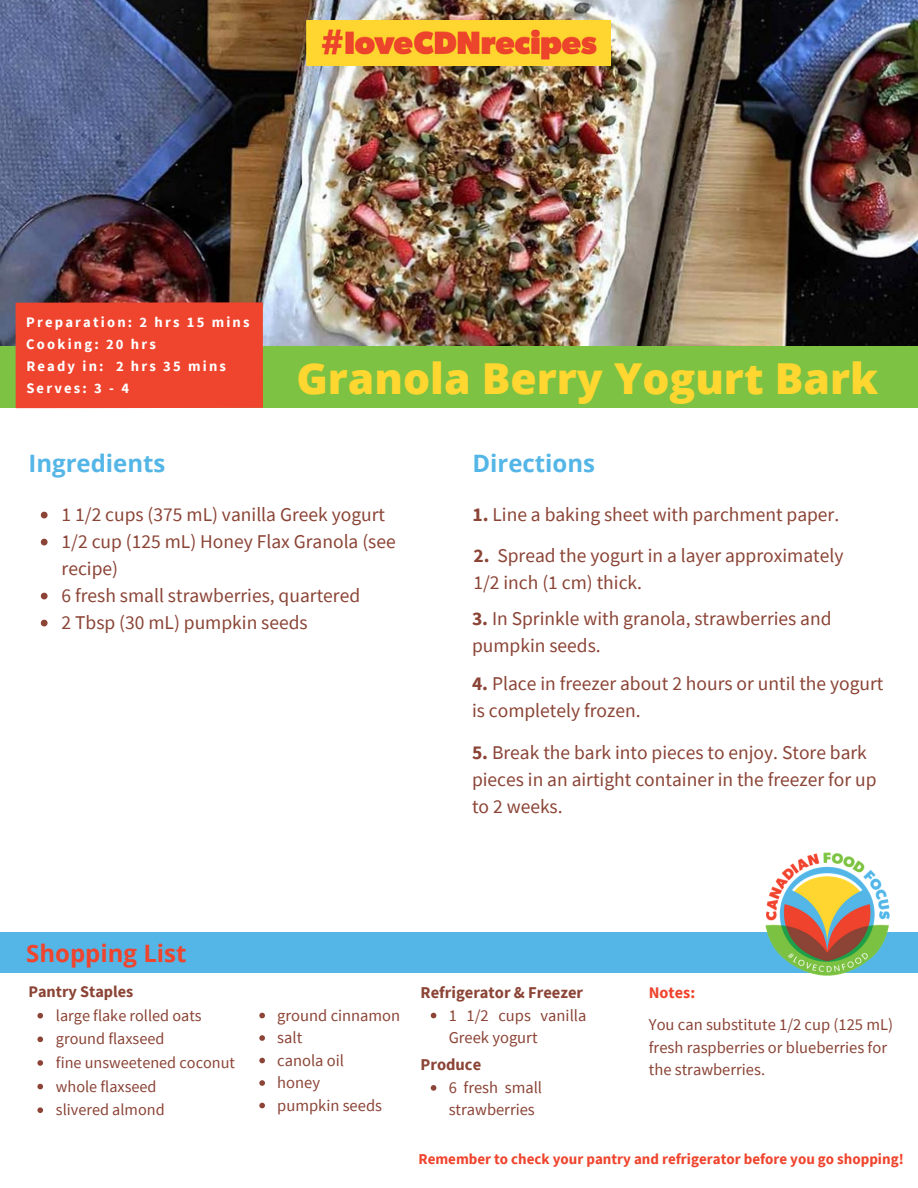
<style>
.page{position:relative;width:918px;height:1188px;background:#fff}
.page>*{position:absolute;margin:0;border:0;box-sizing:border-box;transform-origin:0 0}
.t1{font:800 42.6px "Open Sans";color:#ffd730}
.t2{font:700 24px "Open Sans";color:#54b6e7}
.t3{font:700 24px "Open Sans";color:#ef442d}
.t4{font:19.5px/27px "Source Sans Pro";color:#8b4436}
.t5{font:16.5px/22.5px "Source Sans Pro";color:#8b4436}
.t6{font:700 16.5px "Source Sans Pro";color:#8b4436}
.t7{font:16.2px "Source Sans Pro";color:#8b4436}
.t8{font:700 16.2px "Source Sans Pro";color:#8b4436}
.t9{font:700 16.2px "Source Sans Pro";color:#ef442d}
.t10{font:700 15px "Source Sans Pro";color:#ef442d}
.t11{font:700 14.55px "Source Sans Pro";letter-spacing:.15em;color:#fff}
.s1{font-weight:700}
</style>
<div class="page">
<img style="left:1px;top:0;width:917px;height:346px">
<img style="left:307px;top:20px;width:304px;height:46px">
<div style="left:0;top:346px;width:918px;height:62px;background:#7dc242"></div>
<div style="left:16px;top:302px;width:247px;height:106px;background:#ef442d"></div>
<div style="left:0;top:932px;width:918px;height:41px;background:#54b6e7"></div>
<img style="left:765px;top:852px;width:125px;height:124px">
<svg style="left:41px;top:512px;width:7px;height:6px"></svg>
<svg style="left:41px;top:539px;width:7px;height:6px"></svg>
<svg style="left:41px;top:593px;width:7px;height:6px"></svg>
<svg style="left:41px;top:620px;width:7px;height:6px"></svg>
<svg style="left:37px;top:1013px;width:6px;height:6px"></svg>
<svg style="left:37px;top:1037px;width:6px;height:5px"></svg>
<svg style="left:37px;top:1060px;width:6px;height:6px"></svg>
<svg style="left:37px;top:1084px;width:6px;height:5px"></svg>
<svg style="left:37px;top:1107px;width:6px;height:6px"></svg>
<svg style="left:259px;top:1013px;width:6px;height:5px"></svg>
<svg style="left:259px;top:1035px;width:6px;height:6px"></svg>
<svg style="left:259px;top:1058px;width:6px;height:5px"></svg>
<svg style="left:259px;top:1080px;width:6px;height:6px"></svg>
<svg style="left:259px;top:1103px;width:6px;height:5px"></svg>
<svg style="left:431px;top:1013px;width:5px;height:5px"></svg>
<svg style="left:431px;top:1085px;width:5px;height:6px"></svg>
<p class="t11" style="left:26px;top:313px;width:225px">Preparation: 2 hrs 15 mins</p>
<p class="t11" style="left:26px;top:335px;width:131px">Cooking: 20 hrs</p>
<p class="t11" style="left:26px;top:356px;width:201px">Ready in: 2 hrs 35 mins</p>
<p class="t11" style="left:26px;top:378px;width:104px">Serves: 3 - 4</p>
<p class="t1" style="left:296px;top:349px;width:583px">Granola Berry Yogurt Bark</p>
<p class="t2" style="left:28px;top:447px;width:139px">Ingredients</p>
<p class="t2" style="left:472px;top:447px;width:124px">Directions</p>
<p class="t4" style="left:62px;top:500px;width:325px">1 1/2 cups (375 mL) vanilla Greek yogurt</p>
<p class="t4" style="left:62px;top:527px;width:336px">1/2 cup (125 mL) Honey Flax Granola (see recipe)</p>
<p class="t4" style="left:62px;top:581px;width:300px">6 fresh small strawberries, quartered</p>
<p class="t4" style="left:62px;top:608px;width:248px">2 Tbsp (30 mL) pumpkin seeds</p>
<p class="t4" style="left:472px;top:500px;width:368px"><span class="s1">1.</span> Line a baking sheet with parchment paper.</p>
<p class="t4" style="left:473px;top:542px;width:372px"><span class="s1">2.</span> Spread the yogurt in a layer approximately</p>
<p class="t4" style="left:473px;top:569px;width:170px">1/2 inch (1 cm) thick.</p>
<p class="t4" style="left:472px;top:604px;width:361px"><span class="s1">3.</span> In Sprinkle with granola, strawberries and pumpkin seeds.</p>
<p class="t4" style="left:472px;top:670px;width:413px"><span class="s1">4.</span> Place in freezer about 2 hours or until the yogurt is completely frozen.</p>
<p class="t4" style="left:472px;top:738px;width:406px"><span class="s1">5.</span> Break the bark into pieces to enjoy. Store bark pieces in an airtight container in the freezer for up to 2 weeks.</p>
<p class="t3" style="left:26px;top:937px;width:162px">Shopping List</p>
<p class="t8" style="left:28px;top:981px;width:106px">Pantry Staples</p>
<p class="t7" style="left:56px;top:1005px;width:147px">large flake rolled oats</p>
<p class="t7" style="left:56px;top:1028px;width:110px">ground flaxseed</p>
<p class="t7" style="left:56px;top:1052px;width:181px">fine unsweetened coconut</p>
<p class="t7" style="left:56px;top:1076px;width:102px">whole flaxseed</p>
<p class="t7" style="left:56px;top:1099px;width:110px">slivered almond</p>
<p class="t5" style="left:277px;top:1003px;width:124px">ground cinnamon</p>
<p class="t5" style="left:277px;top:1026px;width:26px">salt</p>
<p class="t5" style="left:277px;top:1048px;width:68px">canola oil</p>
<p class="t5" style="left:277px;top:1071px;width:44px">honey</p>
<p class="t5" style="left:277px;top:1093px;width:106px">pumpkin seeds</p>
<p class="t6" style="left:421px;top:982px;width:164px">Refrigerator &amp; Freezer</p>
<p class="t5" style="left:449px;top:1003px;width:139px">1 1/2 cups vanilla<br>Greek yogurt</p>
<p class="t6" style="left:421px;top:1054px;width:62px">Produce</p>
<p class="t5" style="left:449px;top:1076px;width:95px">6 fresh small strawberries</p>
<p class="t9" style="left:649px;top:982px;width:48px">Notes:</p>
<p class="t5" style="left:649px;top:1013px;width:246px">You can substitute 1/2 cup (125 mL) fresh raspberries or blueberries for the strawberries.</p>
<p class="t10" style="left:418px;top:1149px;width:487px">Remember to check your pantry and refrigerator before you go shopping!</p>
</div>
